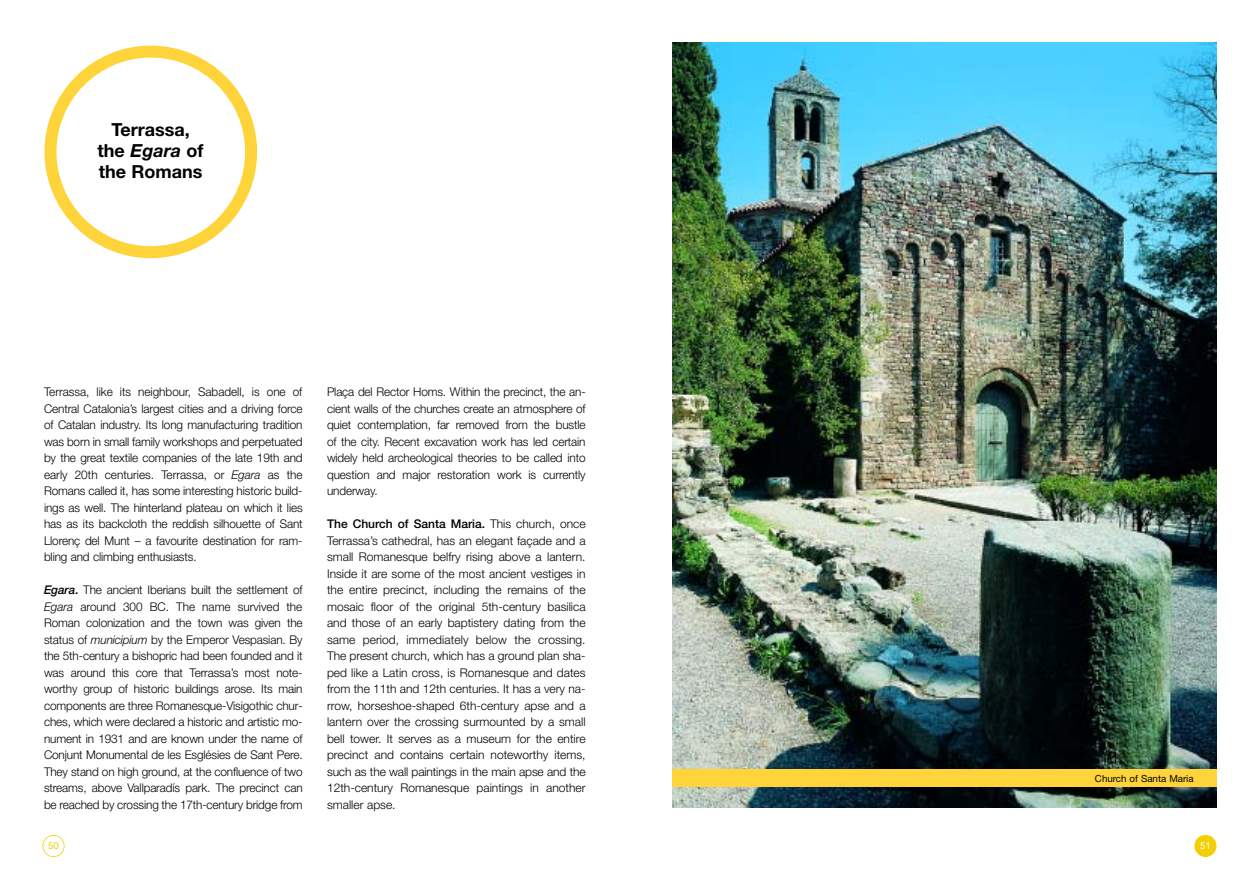
<style>
.page{position:relative;width:1259px;height:893px;background:#fff}
.page>*{position:absolute;margin:0;border:0;box-sizing:border-box;transform-origin:0 0}
.t1{font:700 18px/21px "Helvetica Neue";color:#000;text-align:center}
.t2{font:300 12px/16.5px "Helvetica Neue";letter-spacing:-.01em;color:#000;text-align:justify}
.t3{font:9.75px "Helvetica Neue";color:#000}
.t4{font:9.75px "Helvetica Neue";color:#fff}
.t5{font:9.75px "Helvetica Neue";color:#f2ce02}
.s1{font-style:italic}
.s2{font-weight:500;font-style:italic}
.s3{font-weight:500}
</style>
<div class="page">
<div style="left:1194px;top:835px;width:22px;height:22px;background:#f2ce02;border-radius:50%"></div>
<img style="left:672px;top:43px;width:544px;height:765px">
<svg style="left:44px;top:46px;width:213px;height:212px"></svg>
<div style="left:43px;top:835px;width:21px;height:22px;border:2px solid #f2ce02;border-radius:50%"></div>
<div style="left:672px;top:770px;width:544px;height:17px;background:#ffd43b"></div>
<h1 class="t1" style="left:98px;top:120px;width:107px">Terrassa, the <span class="s1">Egara</span> of the Romans</h1>
<p class="t2" style="left:44px;top:383px;width:260px">Terrassa, like its neighbour, Sabadell, is one of Central Catalonia’s largest cities and a driving force of Catalan industry. Its long manufacturing tradition was born in small family workshops and perpetuated by the great textile companies of the late 19th and early 20th centuries. Terrassa, or <span class="s1">Egara</span> as the Romans called it, has some interesting historic build&shy;ings as well. The hinterland plateau on which it lies has as its backcloth the reddish silhouette of Sant Llorenç del Munt – a favourite destination for ram&shy;bling and climbing enthusiasts.</p>
<p class="t2" style="left:44px;top:581px;width:260px"><span class="s2">Egara</span><span class="s3">.</span> The ancient Iberians built the settlement of <span class="s1">Egara</span> around 300 BC. The name survived the Roman colonization and the town was given the status of <span class="s1">municipium</span> by the Emperor Vespasian. By the 5th-century a bishopric had been founded and it was around this core that Terrassa’s most note&shy;worthy group of historic buildings arose. Its main components are three Romanesque-Visigothic chur&shy;ches, which were declared a historic and artistic mo&shy;nument in 1931 and are known under the name of Conjunt Monumental de les Esglésies de Sant Pere.<br>They stand on high ground, at the confluence of two streams, above Vallparadís park. The precinct can be reached by crossing the 17th-century bridge from</p>
<p class="t5" style="left:48px;top:842px;width:12px">50</p>
<p class="t2" style="left:327px;top:383px;width:260px">Plaça del Rector Homs. Within the precinct, the an&shy;cient walls of the churches create an atmosphere of quiet contemplation, far removed from the bustle of the city. Recent excavation work has led certain widely held archeological theories to be called into question and major restoration work is currently underway.</p>
<p class="t2" style="left:327px;top:515px;width:260px"><span class="s3">The Church of Santa Maria.</span> This church, once Terrassa’s cathedral, has an elegant façade and a small Romanesque belfry rising above a lantern.<br>Inside it are some of the most ancient vestiges in the entire precinct, including the remains of the mosaic floor of the original 5th-century basilica and those of an early baptistery dating from the same period, immediately below the crossing.<br>The present church, which has a ground plan sha&shy;ped like a Latin cross, is Romanesque and dates from the 11th and 12th centuries. It has a very na&shy;rrow, horseshoe-shaped 6th-century apse and a lantern over the crossing surmounted by a small bell tower. It serves as a museum for the entire precinct and contains certain noteworthy items, such as the wall paintings in the main apse and the 12th-century Romanesque paintings in another smaller apse.</p>
<p class="t3" style="left:1095px;top:775px;width:100px">Church of Santa Maria</p>
<p class="t4" style="left:1200px;top:842px;width:12px">51</p>
</div>
